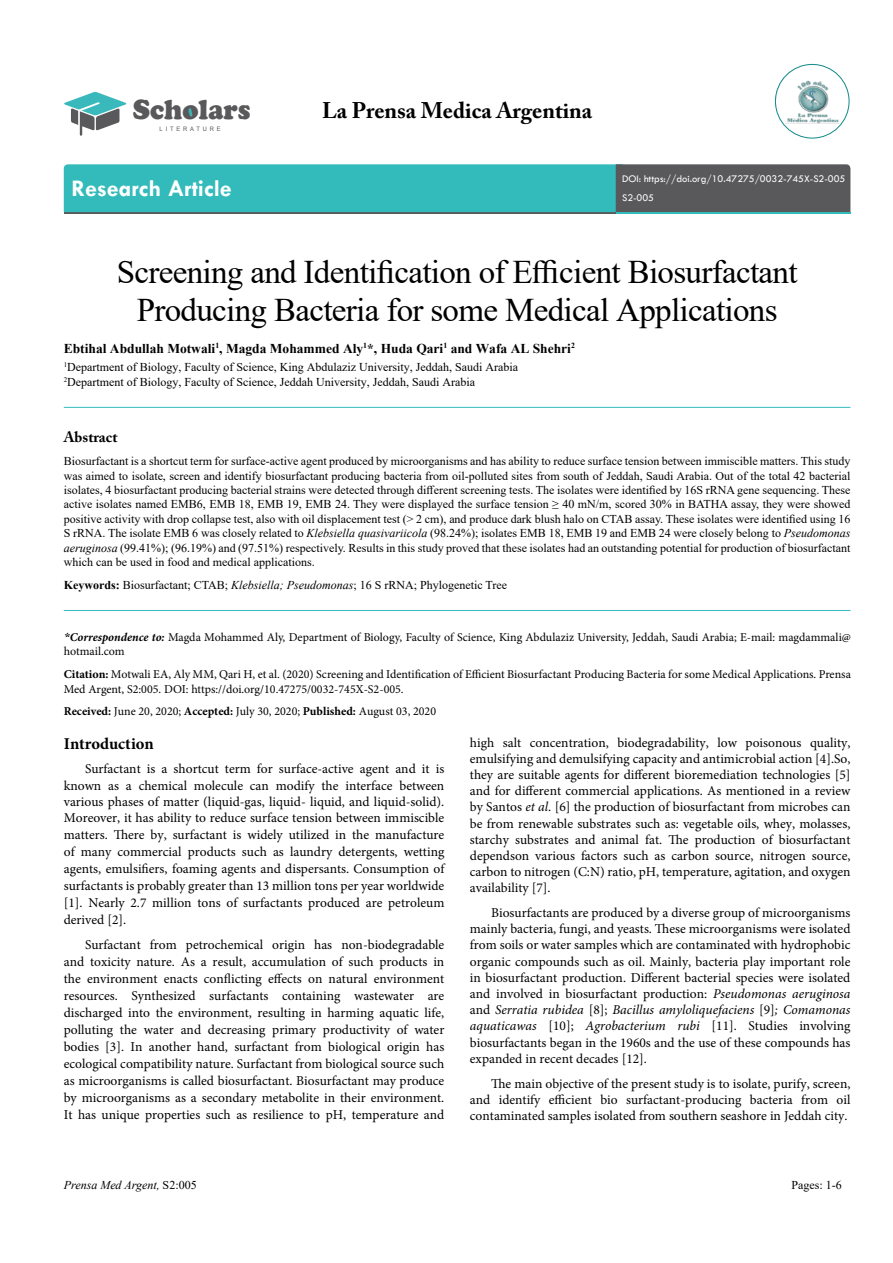
<style>
.page{position:relative;width:893px;height:1263px;background:#fff}
.page>*{position:absolute;margin:0;border:0;box-sizing:border-box;transform-origin:0 0}
.t1{font:33px/37.5px "Times New Roman";letter-spacing:-.02em;color:#000;text-align:center}
.t2{font:900 28.65px "Cooper";color:#59595b;scale:.94 1}
.t3{font:700 24px "Tw Cen";color:#fff}
.t4{font:700 22.5px "Adobe Caslon Pro";color:#000}
.t5{font:700 16.5px "Minion Pro";letter-spacing:-.005em;color:#000}
.t6{font:700 15px "Adobe Caslon Pro";color:#000}
.t7{font:13.5px/16.2px "Minion Pro";color:#000;text-align:justify}
.t8{font:700 13.5px "Times New Roman";color:#000}
.t9{font:12px/14.4px "Times New Roman";color:#000}
.t10{font:12px/14.4px "Minion Pro";color:#000}
.t11{font:italic 12px "Times New Roman";color:#000}
.t12{font:10.5px/18.6px "Tw Cen";color:#fff}
.t13{font:6.15px "Arial";letter-spacing:.5em;color:#59595b;scale:.94 1}
.s1{font-style:italic}
.s2{font-weight:700}
.s3{font-family:"Times New Roman";font-weight:700;font-style:italic}
.s4{font-weight:700;font-style:italic}
.s5{font-style:normal}
</style>
<div class="page">
<svg style="left:64px;top:164px;width:786px;height:49px;background:#3f9d9f"></svg>
<svg style="left:64px;top:92px;width:63px;height:44px"></svg>
<div style="left:185px;top:108px;width:8px;height:9px;background:#3ab9bc;border-radius:50%"></div>
<img style="left:776px;top:66px;width:72px;height:71px;border-radius:36px">
<div style="left:775px;top:64px;width:74px;height:74px;border:1px solid #128989;border-radius:50%"></div>
<hr style="left:64px;top:610px;width:786px;height:1px;background:#33bbbc">
<hr style="left:64px;top:407px;width:786px;height:1px;background:#33bbbc">
<h2 class="t2" style="left:133px;top:93px;width:127px">Scholars</h2>
<p class="t13" style="left:160px;top:124px;width:66px">LITERATURE</p>
<h3 class="t4" style="left:322px;top:97px;width:272px">La Prensa Medica Argentina</h3>
<h3 class="t3" style="left:71px;top:174px;width:162px">Research Article</h3>
<p class="t12" style="left:622px;top:170px;width:225px">DOI: https://doi.org/10.47275/0032-745X-S2-005<br>S2-005</p>
<h1 class="t1" style="left:117px;top:252px;width:682px">Screening and Identification of Efficient Biosurfactant<br>Producing Bacteria for some Medical Applications</h1>
<p class="t8" style="left:64px;top:338px;width:513px">Ebtihal Abdullah Motwali<sup>1</sup>, Magda Mohammed Aly<sup>1</sup>*, Huda Qari<sup>1</sup> and Wafa AL Shehri<sup>2</sup></p>
<p class="t9" style="left:64px;top:360px;width:456px"><sup>1</sup>Department of Biology, Faculty of Science, King Abdulaziz University, Jeddah, Saudi Arabia<br><sup>2</sup>Department of Biology, Faculty of Science, Jeddah University, Jeddah, Saudi Arabia</p>
<p class="t6" style="left:64px;top:428px;width:55px">Abstract</p>
<p class="t9" style="left:64px;top:453px;width:788px;text-align:justify">Biosurfactant is a shortcut term for surface-active agent produced by microorganisms and has ability to reduce surface tension between immiscible matters. This study was aimed to isolate, screen and identify biosurfactant producing bacteria from oil-polluted sites from south of Jeddah, Saudi Arabia. Out of the total 42 bacterial isolates, 4 biosurfactant producing bacterial strains were detected through different screening tests. The isolates were identified by 16S rRNA gene sequencing. These active isolates named EMB6, EMB 18, EMB 19, EMB 24. They were displayed the surface tension ≥ 40 mN/m, scored 30% in BATHA assay, they were showed positive activity with drop collapse test, also with oil displacement test (&gt; 2 cm), and produce dark blush halo on CTAB assay. These isolates were identified using 16<br>S rRNA. The isolate EMB 6 was closely related to <span class="s1">Klebsiella quasivariicola</span> (98.24%); isolates EMB 18, EMB 19 and EMB 24 were closely belong to <span class="s1">Pseudomonas aeruginosa</span> (99.41%); (96.19%) and (97.51%) respectively. Results in this study proved that these isolates had an outstanding potential for production of biosurfactant which can be used in food and medical applications.</p>
<p class="t9" style="left:64px;top:577px;width:445px"><span class="s2">Keywords:</span> Biosurfactant; CTAB; <span class="s1">Klebsiella; Pseudomonas</span>; 16 S rRNA; Phylogenetic Tree</p>
<p class="t10" style="left:64px;top:630px;width:789px"><span class="s3">*</span><span class="s4">Correspondence to:</span> Magda Mohammed Aly, Department of Biology, Faculty of Science, King Abdulaziz University, Jeddah, Saudi Arabia; E-mail: magdammali@ hotmail.com</p>
<p class="t10" style="left:64px;top:667px;width:789px"><span class="s2">Citation:</span> Motwali EA, Aly MM, Qari H, et al. (2020) Screening and Identification of Efficient Biosurfactant Producing Bacteria for some Medical Applications. Prensa<br>Med Argent, S2:005. DOI: https://doi.org/10.47275/0032-745X-S2-005.</p>
<p class="t10" style="left:64px;top:704px;width:374px"><span class="s2">Received:</span> June 20, 2020; <span class="s2">Accepted:</span> July 30, 2020; <span class="s2">Published:</span> August 03, 2020</p>
<p class="t7" style="left:470px;top:734px;width:382px">high salt concentration, biodegradability, low poisonous quality, emulsifying and demulsifying capacity and antimicrobial action [4].So, they are suitable agents for different bioremediation technologies [5] and for different commercial applications. As mentioned in a review by Santos <span class="s1">et al</span>. [6] the production of biosurfactant from microbes can be from renewable substrates such as: vegetable oils, whey, molasses, starchy substrates and animal fat. The production of biosurfactant dependson various factors such as carbon source, nitrogen source, carbon to nitrogen (C:N) ratio, pH, temperature, agitation, and oxygen availability [7].</p>
<p class="t7" style="left:470px;top:905px;width:382px;text-indent:21px">Biosurfactants are produced by a diverse group of microorganisms mainly bacteria, fungi, and yeasts. These microorganisms were isolated from soils or water samples which are contaminated with hydrophobic organic compounds such as oil. Mainly, bacteria play important role in biosurfactant production. Different bacterial species were isolated and involved in biosurfactant production: <span class="s1">Pseudomonas aeruginosa </span>and <span class="s1">Serratia rubidea</span> [8]; <span class="s1">Bacillus amyloliquefaciens</span> [9]<span class="s1">; Comamonas aquaticawas</span> [10]; <span class="s1">Agrobacterium rubi</span> [11]. Studies involving biosurfactants began in the 1960s and the use of these compounds has expanded in recent decades [12].</p>
<p class="t7" style="left:470px;top:1075px;width:382px;text-indent:21px">The main objective of the present study is to isolate, purify, screen, and identify efficient bio surfactant-producing bacteria from oil contaminated samples isolated from southern seashore in Jeddah city.</p>
<p class="t5" style="left:64px;top:732px;width:91px">Introduction</p>
<p class="t7" style="left:64px;top:761px;width:382px;line-height:16.6px;text-indent:21px">Surfactant is a shortcut term for surface-active agent and it is known as a chemical molecule can modify the interface between various phases of matter (liquid-gas, liquid- liquid, and liquid-solid).<br>Moreover, it has ability to reduce surface tension between immiscible matters. There by, surfactant is widely utilized in the manufacture of many commercial products such as laundry detergents, wetting agents, emulsifiers, foaming agents and dispersants. Consumption of surfactants is probably greater than 13 million tons per year worldwide [1]. Nearly 2.7 million tons of surfactants produced are petroleum derived [2].</p>
<p class="t7" style="left:64px;top:936px;width:382px;line-height:17px;text-indent:21px">Surfactant from petrochemical origin has non-biodegradable and toxicity nature. As a result, accumulation of such products in the environment enacts conflicting effects on natural environment resources. Synthesized surfactants containing wastewater are discharged into the environment, resulting in harming aquatic life, polluting the water and decreasing primary productivity of water bodies [3]. In another hand, surfactant from biological origin has ecological compatibility nature. Surfactant from biological source such as microorganisms is called biosurfactant. Biosurfactant may produce by microorganisms as a secondary metabolite in their environment.<br>It has unique properties such as resilience to pH, temperature and</p>
<p class="t11" style="left:64px;top:1177px;width:134px">Prensa Med Argent, <span class="s5">S2:005</span></p>
<p class="t9" style="left:791px;top:1177px;width:52px">Pages: 1-6</p>
</div>
